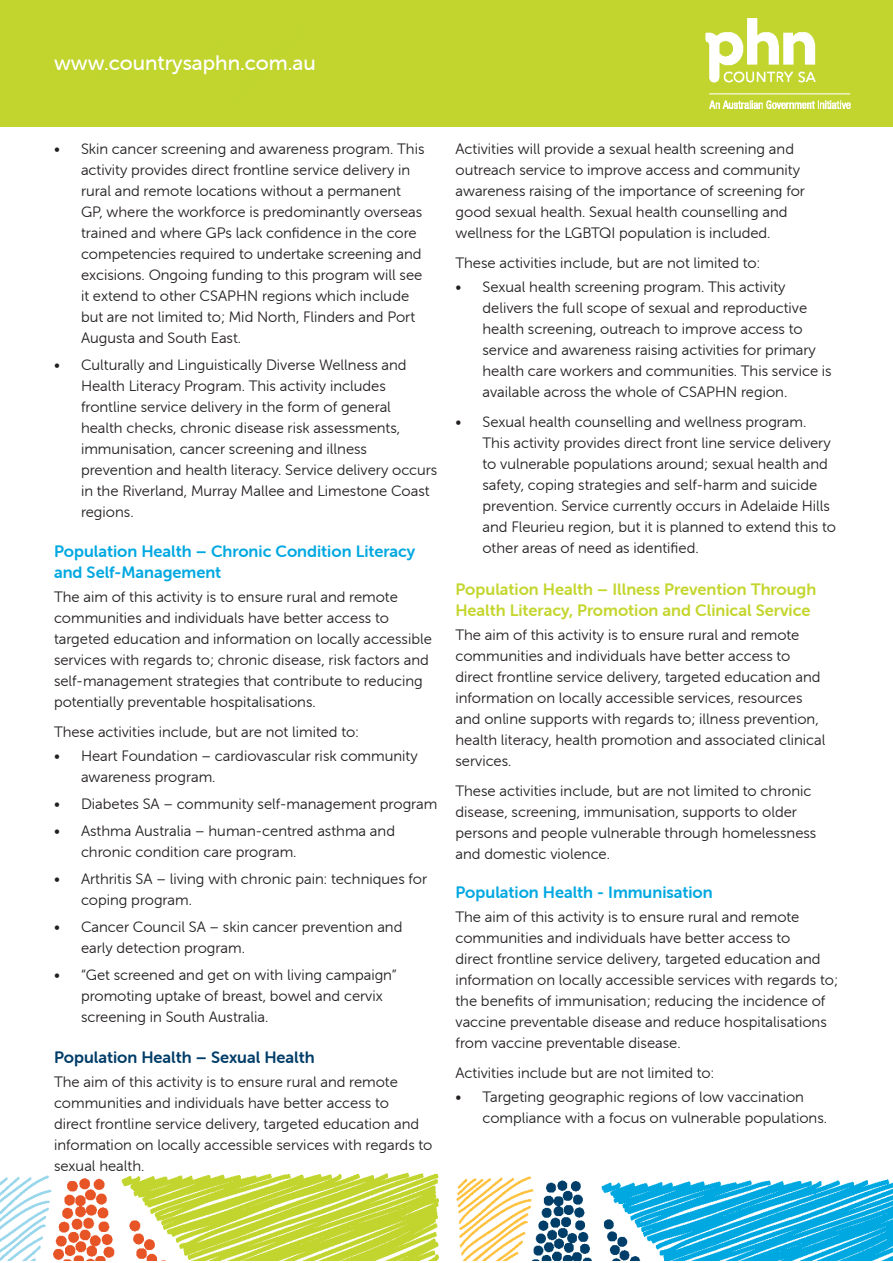
<style>
.page{position:relative;width:893px;height:1263px;background:#fff}
.page>*{position:absolute;margin:0;border:0;box-sizing:border-box;transform-origin:0 0}
.t1{font:21px "Museo Sans Rounded 500";color:#fff}
.t2{font:16.5px/21px "Museo Sans Rounded 700";color:#00a8e1}
.t3{font:16.5px/21px "Museo Sans Rounded 700";color:#c4d62e}
.t4{font:16.5px "Museo Sans Rounded 700";color:#003d69}
.t5{font:15px/21px "Museo Sans Rounded 300";color:#231f20}
</style>
<div class="page">
<div style="left:0;top:0;width:893px;height:126px;background:#c1d52e"></div>
<img style="left:0;top:1172px;width:893px;height:88px">
<h1 class="t1" style="left:54px;top:51px;width:263px">www.countrysaphn.com.au</h1>
<p class="t5" style="left:81px;top:138px;width:345px;text-indent:-27px">• Skin cancer screening and awareness program. This activity provides direct frontline service delivery in rural and remote locations without a permanent GP, where the workforce is predominantly overseas trained and where GPs lack confidence in the core competencies required to undertake screening and excisions. Ongoing funding to this program will see it extend to other CSAPHN regions which include but are not limited to; Mid North, Flinders and Port Augusta and South East.</p>
<p class="t5" style="left:81px;top:354px;width:358px;text-indent:-27px">• Culturally and Linguistically Diverse Wellness and Health Literacy Program. This activity includes frontline service delivery in the form of general<br>health checks, chronic disease risk assessments, immunisation, cancer screening and illness prevention and health literacy. Service delivery occurs in the Riverland, Murray Mallee and Limestone Coast regions.</p>
<p class="t2" style="left:54px;top:541px;width:363px">Population Health – Chronic Condition Literacy and Self-Management</p>
<p class="t5" style="left:54px;top:587px;width:379px">The aim of this activity is to ensure rural and remote communities and individuals have better access to targeted education and information on locally accessible services with regards to; chronic disease, risk factors and self-management strategies that contribute to reducing potentially preventable hospitalisations.</p>
<p class="t5" style="left:54px;top:722px;width:306px">These activities include, but are not limited to:</p>
<p class="t5" style="left:81px;top:746px;width:338px;text-indent:-27px">• Heart Foundation – cardiovascular risk community awareness program.</p>
<p class="t5" style="left:54px;top:794px;width:385px">• Diabetes SA – community self-management program</p>
<p class="t5" style="left:81px;top:821px;width:316px;text-indent:-27px">• Asthma Australia – human-centred asthma and chronic condition care program.</p>
<p class="t5" style="left:81px;top:869px;width:348px;text-indent:-27px">• Arthritis SA – living with chronic pain: techniques for coping program.</p>
<p class="t5" style="left:81px;top:917px;width:323px;text-indent:-27px">• Cancer Council SA – skin cancer prevention and early detection program.</p>
<p class="t5" style="left:81px;top:965px;width:317px;text-indent:-27px">• “Get screened and get on with living campaign” promoting uptake of breast, bowel and cervix screening in South Australia.</p>
<p class="t4" style="left:54px;top:1048px;width:262px">Population Health – Sexual Health</p>
<p class="t5" style="left:54px;top:1071px;width:380px">The aim of this activity is to ensure rural and remote communities and individuals have better access to<br>direct frontline service delivery, targeted education and information on locally accessible services with regards to sexual health.</p>
<p class="t5" style="left:455px;top:138px;width:351px">Activities will provide a sexual health screening and outreach service to improve access and community awareness raising of the importance of screening for good sexual health. Sexual health counselling and wellness for the LGBTQI population is included.</p>
<p class="t5" style="left:455px;top:252px;width:306px">These activities include, but are not limited to:</p>
<p class="t5" style="left:482px;top:276px;width:351px;text-indent:-27px">• Sexual health screening program. This activity delivers the full scope of sexual and reproductive health screening, outreach to improve access to service and awareness raising activities for primary health care workers and communities. This service is available across the whole of CSAPHN region.</p>
<p class="t5" style="left:482px;top:411px;width:355px;text-indent:-27px">• Sexual health counselling and wellness program.<br>This activity provides direct front line service delivery to vulnerable populations around; sexual health and safety, coping strategies and self-harm and suicide prevention. Service currently occurs in Adelaide Hills and Fleurieu region, but it is planned to extend this to other areas of need as identified.</p>
<p class="t3" style="left:455px;top:579px;width:362px">Population Health – Illness Prevention Through<br>Health Literacy, Promotion and Clinical Service</p>
<p class="t5" style="left:455px;top:624px;width:372px">The aim of this activity is to ensure rural and remote communities and individuals have better access to direct frontline service delivery, targeted education and information on locally accessible services, resources and online supports with regards to; illness prevention, health literacy, health promotion and associated clinical services.</p>
<p class="t5" style="left:455px;top:780px;width:362px">These activities include, but are not limited to chronic disease, screening, immunisation, supports to older persons and people vulnerable through homelessness and domestic violence.</p>
<p class="t2" style="left:455px;top:882px;width:259px">Population Health - Immunisation</p>
<p class="t5" style="left:455px;top:906px;width:384px">The aim of this activity is to ensure rural and remote communities and individuals have better access to<br>direct frontline service delivery, targeted education and information on locally accessible services with regards to; the benefits of immunisation; reducing the incidence of vaccine preventable disease and reduce hospitalisations from vaccine preventable disease.</p>
<p class="t5" style="left:455px;top:1062px;width:260px">Activities include but are not limited to:</p>
<p class="t5" style="left:482px;top:1086px;width:346px;text-indent:-27px">• Targeting geographic regions of low vaccination compliance with a focus on vulnerable populations.</p>
</div>
